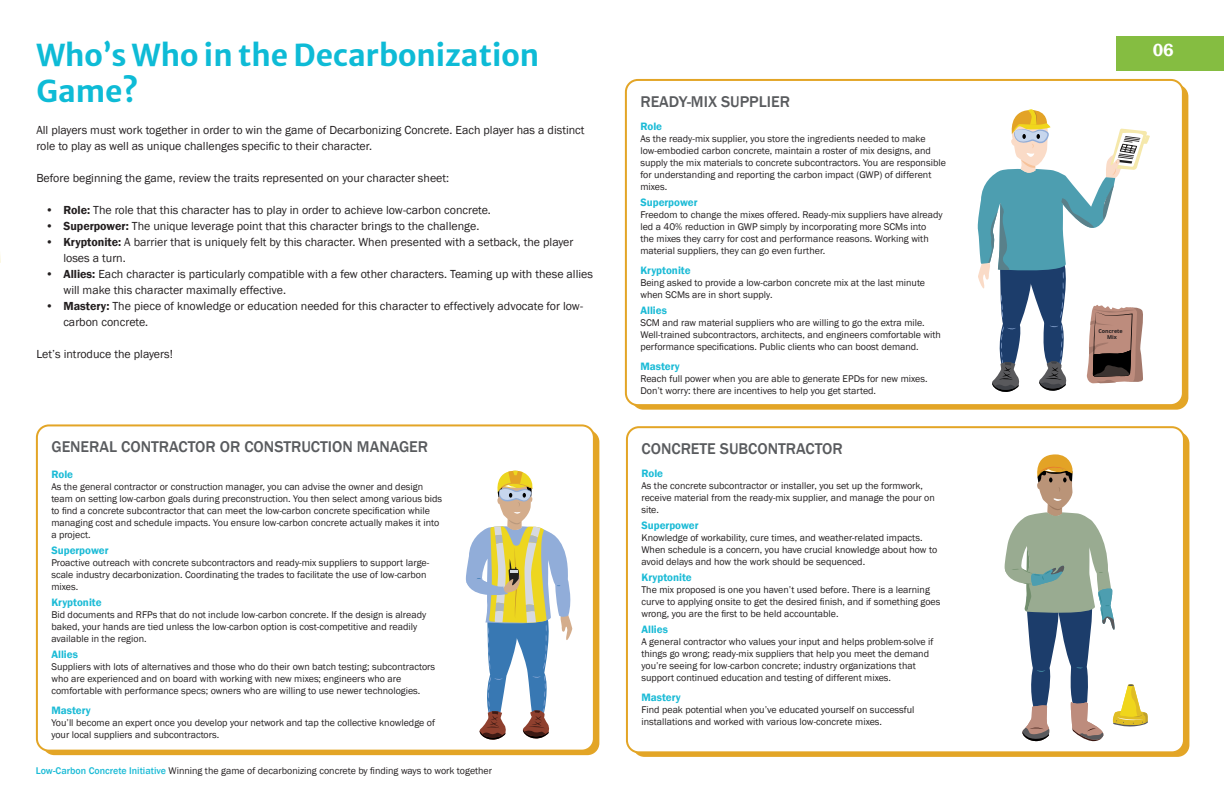
<style>
.page{position:relative;width:1224px;height:792px;background:#fff}
.page>*{position:absolute;margin:0;border:0;box-sizing:border-box;transform-origin:0 0}
.Paragraph_Style{font:30px/36px "Merriweather Sans";color:#0ebbd6}
.t1{font:600 18px "Franklin Gothic";color:#fff}
.t2{font:500 16px "Franklin Gothic";color:#595b5e}
.Paragraph_Style-2{font:12px/16px "Franklin Gothic";color:#231f20}
.CARDS_Title{font:600 11px "Franklin Gothic";color:#1cbbd6}
.CARDS_Content{font:600 11px "Franklin Gothic";color:#1cbbd6}
.CARDS_Content-2{font:10px/12px "Franklin Gothic";color:#231f20}
.t3{font:700 5.4px/6.5px "Noto Sans";color:#241f21;text-align:center}
.s1{font-weight:600}
.s2{font-weight:500;color:#1cbbd6}
</style>
<div class="page">
<div style="left:1116px;top:36px;width:108px;height:35px;background:#85bd41"></div>
<div style="left:625px;top:79px;width:559px;height:327px;border:2px solid #e3a526;border-radius:12px"></div>
<div style="left:626px;top:426px;width:559px;height:327px;border:2px solid #e3a526;border-radius:12px"></div>
<div style="left:36px;top:424px;width:559px;height:328px;border:2px solid #e3a526;border-radius:12px"></div>
<svg style="left:1005px;top:454px;width:143px;height:288px"></svg>
<svg style="left:466px;top:470px;width:107px;height:270px"></svg>
<svg style="left:977px;top:109px;width:173px;height:283px"></svg>
<p class="Paragraph_Style" style="left:36px;top:33px;width:504px">Who’s Who in the Decarbonization<br>Game?</p>
<p class="Paragraph_Style-2" style="left:36px;top:122px;width:550px">All players must work together in order to win the game of Decarbonizing Concrete. Each player has a distinct role to play as well as unique challenges specific to their character.</p>
<p class="Paragraph_Style-2" style="left:36px;top:170px;width:414px">Before beginning the game, review the traits represented on your character sheet:</p>
<p class="Paragraph_Style-2" style="left:45px;top:202px;width:447px"><span class="s1">• Role:</span> The role that this character has to play in order to achieve low-carbon concrete.</p>
<p class="Paragraph_Style-2" style="left:45px;top:218px;width:435px"><span class="s1">• Superpower:</span> The unique leverage point that this character brings to the challenge.</p>
<p class="Paragraph_Style-2" style="left:63px;top:234px;width:512px;text-indent:-18px"><span class="s1">• Kryptonite:</span> A barrier that is uniquely felt by this character. When presented with a setback, the player loses a turn.</p>
<p class="Paragraph_Style-2" style="left:63px;top:266px;width:531px;text-indent:-18px"><span class="s1">• Allies:</span> Each character is particularly compatible with a few other characters. Teaming up with these allies will make this character maximally effective.</p>
<p class="Paragraph_Style-2" style="left:63px;top:298px;width:521px;text-indent:-18px"><span class="s1">• Mastery:</span> The piece of knowledge or education needed for this character to effectively advocate for low&shy;carbon concrete.</p>
<p class="Paragraph_Style-2" style="left:36px;top:346px;width:138px">Let’s introduce the players!</p>
<p class="t2" style="left:640px;top:92px;width:151px">READY-MIX SUPPLIER</p>
<p class="CARDS_Content" style="left:640px;top:120px;width:23px">Role</p>
<p class="CARDS_Content-2" style="left:640px;top:133px;width:307px">As the ready-mix supplier, you store the ingredients needed to make low-embodied carbon concrete, maintain a roster of mix designs, and supply the mix materials to concrete subcontractors. You are responsible for understanding and reporting the carbon impact (GWP) of different mixes.</p>
<p class="CARDS_Title" style="left:640px;top:196px;width:59px">Superpower</p>
<p class="CARDS_Content-2" style="left:640px;top:209px;width:304px">Freedom to change the mixes offered. Ready-mix suppliers have already led a 40% reduction in GWP simply by incorporating more SCMs into<br>the mixes they carry for cost and performance reasons. Working with material suppliers, they can go even further.</p>
<p class="CARDS_Title" style="left:640px;top:264px;width:52px">Kryptonite</p>
<p class="CARDS_Content-2" style="left:640px;top:277px;width:286px">Being asked to provide a low-carbon concrete mix at the last minute when SCMs are in short supply.</p>
<p class="CARDS_Title" style="left:640px;top:304px;width:28px">Allies</p>
<p class="CARDS_Content-2" style="left:640px;top:317px;width:302px">SCM and raw material suppliers who are willing to go the extra mile.<br>Well-trained subcontractors, architects, and engineers comfortable with performance specifications. Public clients who can boost demand.</p>
<p class="CARDS_Title" style="left:640px;top:360px;width:41px">Mastery</p>
<p class="CARDS_Content-2" style="left:640px;top:373px;width:289px">Reach full power when you are able to generate EPDs for new mixes.<br>Don’t worry: there are incentives to help you get started.</p>
<p class="t2" style="left:51px;top:437px;width:378px">GENERAL CONTRACTOR OR CONSTRUCTION MANAGER</p>
<p class="t2" style="left:641px;top:439px;width:203px">CONCRETE SUBCONTRACTOR</p>
<p class="CARDS_Content" style="left:51px;top:467px;width:23px">Role</p>
<p class="CARDS_Content-2" style="left:51px;top:481px;width:392px">As the general contractor or construction manager, you can advise the owner and design team on setting low-carbon goals during preconstruction. You then select among various bids to find a concrete subcontractor that can meet the low-carbon concrete specification while managing cost and schedule impacts. You ensure low-carbon concrete actually makes it into a project.</p>
<p class="CARDS_Title" style="left:51px;top:543px;width:59px">Superpower</p>
<p class="CARDS_Content-2" style="left:51px;top:557px;width:379px">Proactive outreach with concrete subcontractors and ready-mix suppliers to support large&shy;scale industry decarbonization. Coordinating the trades to facilitate the use of low-carbon mixes.</p>
<p class="CARDS_Title" style="left:51px;top:595px;width:52px">Kryptonite</p>
<p class="CARDS_Content-2" style="left:51px;top:609px;width:376px">Bid documents and RFPs that do not include low-carbon concrete. If the design is already baked, your hands are tied unless the low-carbon option is cost-competitive and readily available in the region.</p>
<p class="CARDS_Title" style="left:51px;top:647px;width:28px">Allies</p>
<p class="CARDS_Content-2" style="left:51px;top:661px;width:385px">Suppliers with lots of alternatives and those who do their own batch testing; subcontractors who are experienced and on board with working with new mixes; engineers who are comfortable with performance specs; owners who are willing to use newer technologies.</p>
<p class="CARDS_Title" style="left:51px;top:703px;width:41px">Mastery</p>
<p class="CARDS_Content-2" style="left:51px;top:717px;width:385px">You’ll become an expert once you develop your network and tap the collective knowledge of your local suppliers and subcontractors.</p>
<p class="CARDS_Content-2" style="left:36px;top:765px;width:458px"><span class="s2">Low-Carbon Concrete Initiative</span> Winning the game of decarbonizing concrete by finding ways to work together</p>
<p class="CARDS_Content" style="left:641px;top:467px;width:23px">Role</p>
<p class="CARDS_Content-2" style="left:641px;top:480px;width:295px">As the concrete subcontractor or installer, you set up the formwork, receive material from the ready-mix supplier, and manage the pour on site.</p>
<p class="CARDS_Title" style="left:641px;top:519px;width:59px">Superpower</p>
<p class="CARDS_Content-2" style="left:641px;top:532px;width:297px">Knowledge of workability, cure times, and weather-related impacts.<br>When schedule is a concern, you have crucial knowledge about how to avoid delays and how the work should be sequenced.</p>
<p class="CARDS_Title" style="left:641px;top:571px;width:52px">Kryptonite</p>
<p class="CARDS_Content-2" style="left:641px;top:584px;width:301px">The mix proposed is one you haven’t used before. There is a learning curve to applying onsite to get the desired finish, and if something goes wrong, you are the first to be held accountable.</p>
<p class="CARDS_Title" style="left:641px;top:623px;width:28px">Allies</p>
<p class="CARDS_Content-2" style="left:641px;top:636px;width:293px">A general contractor who values your input and helps problem-solve if things go wrong; ready-mix suppliers that help you meet the demand you’re seeing for low-carbon concrete; industry organizations that support continued education and testing of different mixes.</p>
<p class="CARDS_Title" style="left:641px;top:691px;width:41px">Mastery</p>
<p class="CARDS_Content-2" style="left:641px;top:704px;width:275px">Find peak potential when you’ve educated yourself on successful installations and worked with various low-concrete mixes.</p>
<h2 class="t1" style="left:1153px;top:39px;width:23px">06</h2>
<p class="t3" style="left:1099px;top:328px;width:26px">Concrete<br>Mix</p>
</div>
